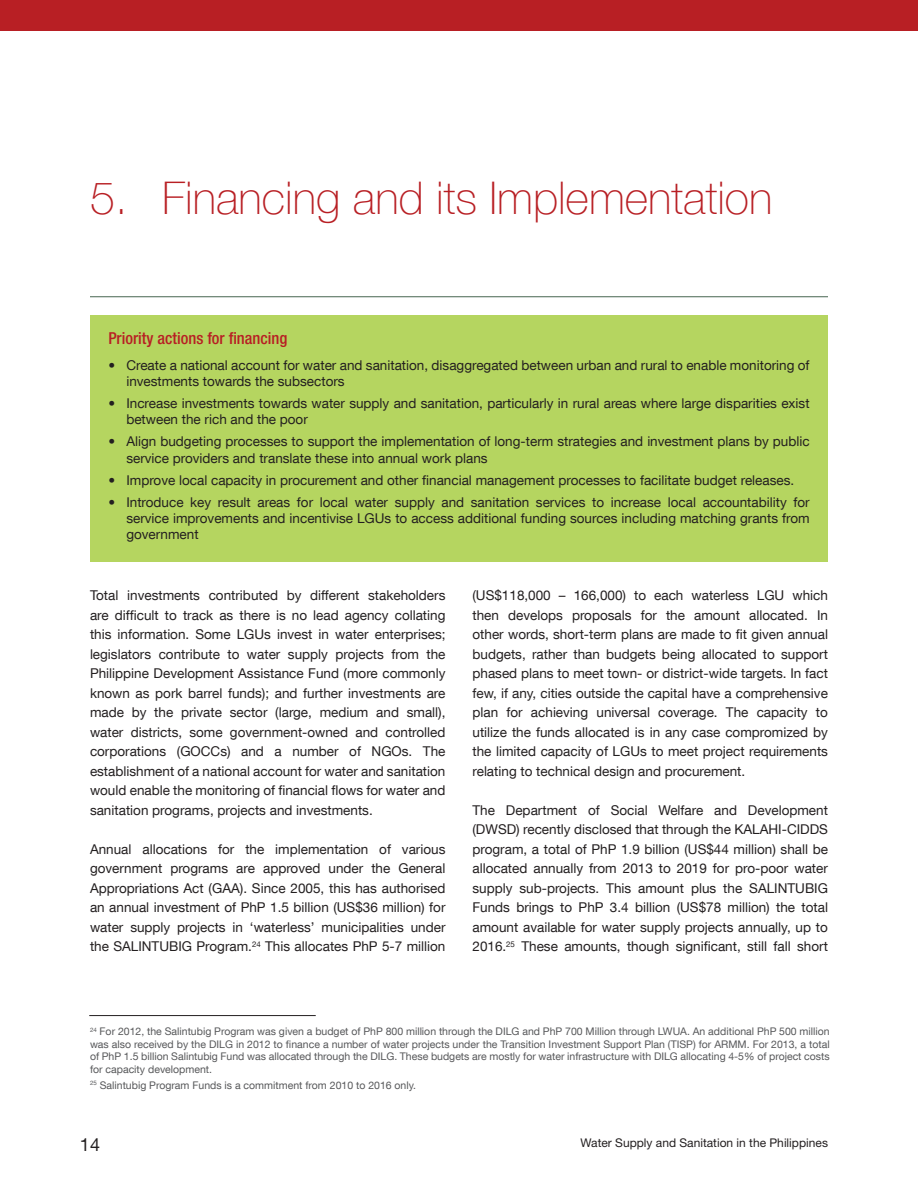
<style>
.page{position:relative;width:918px;height:1188px;background:#fff}
.page>*{position:absolute;margin:0;border:0;box-sizing:border-box;transform-origin:0 0}
.t1{font:100 45px "Helvetica Neue LT Com";color:#b81f24}
.t2{font:18px "Helvetica Neue LT Std";color:#231f20}
.t3{font:500 condensed 16.5px "Helvetica Neue LT Com";color:#b81f24}
.t4{font:13.5px/19.5px "Helvetica Neue LT Com";color:#231f20;text-align:justify}
.t5{font:12px "Helvetica Neue LT Std";color:#231f20}
.t6{font:10.5px/12.6px "Helvetica Neue LT Com";color:#57585a;text-align:justify}
</style>
<div class="page">
<div style="left:0;top:0;width:918px;height:31px;background:#b81f24"></div>
<hr style="left:90px;top:296px;width:738px;height:1px;background:#476650">
<hr style="left:89px;top:1015px;width:227px;height:1px;background:#231f20">
<div style="left:90px;top:315px;width:738px;height:247px;background:#b5d560"></div>
<h1 class="t1" style="left:90px;top:171px;width:684px">5. Financing and its Implementation</h1>
<p class="t3" style="left:108px;top:329px;width:180px">Priority actions for financing</p>
<p class="t4" style="left:126px;top:356px;width:685px;line-height:16.2px;text-indent:-18px">• Create a national account for water and sanitation, disaggregated between urban and rural to enable monitoring of investments towards the subsectors</p>
<p class="t4" style="left:126px;top:395px;width:685px;line-height:16.2px;text-indent:-18px">• Increase investments towards water supply and sanitation, particularly in rural areas where large disparities exist between the rich and the poor</p>
<p class="t4" style="left:126px;top:433px;width:685px;line-height:16.2px;text-indent:-18px">• Align budgeting processes to support the implementation of long-term strategies and investment plans by public service providers and translate these into annual work plans</p>
<p class="t4" style="left:108px;top:470px;width:687px">• Improve local capacity in procurement and other financial management processes to facilitate budget releases.</p>
<p class="t4" style="left:126px;top:494px;width:685px;line-height:16.2px;text-indent:-18px">• Introduce key result areas for local water supply and sanitation services to increase local accountability for service improvements and incentivise LGUs to access additional funding sources including matching grants from government</p>
<p class="t4" style="left:90px;top:585px;width:357px">Total investments contributed by different stakeholders are difficult to track as there is no lead agency collating this information. Some LGUs invest in water enterprises; legislators contribute to water supply projects from the Philippine Development Assistance Fund (more commonly known as pork barrel funds); and further investments are made by the private sector (large, medium and small), water districts, some government-owned and controlled corporations (GOCCs) and a number of NGOs. The establishment of a national account for water and sanitation would enable the monitoring of financial flows for water and sanitation programs, projects and investments.</p>
<p class="t4" style="left:90px;top:839px;width:357px">Annual allocations for the implementation of various government programs are approved under the General Appropriations Act (GAA). Since 2005, this has authorised an annual investment of PhP 1.5 billion (US$36 million) for water supply projects in ‘waterless’ municipalities under the SALINTUBIG Program.<sup>24</sup> This allocates PhP 5-7 million</p>
<p class="t4" style="left:472px;top:585px;width:357px">(US$118,000 – 166,000) to each waterless LGU which then develops proposals for the amount allocated. In other words, short-term plans are made to fit given annual budgets, rather than budgets being allocated to support phased plans to meet town- or district-wide targets. In fact few, if any, cities outside the capital have a comprehensive plan for achieving universal coverage. The capacity to utilize the funds allocated is in any case compromized by the limited capacity of LGUs to meet project requirements relating to technical design and procurement.</p>
<p class="t4" style="left:472px;top:800px;width:357px">The Department of Social Welfare and Development (DWSD) recently disclosed that through the KALAHI-CIDDS program, a total of PhP 1.9 billion (US$44 million) shall be allocated annually from 2013 to 2019 for pro-poor water supply sub-projects. This amount plus the SALINTUBIG Funds brings to PhP 3.4 billion (US$78 million) the total amount available for water supply projects annually, up to 2016.<sup>25</sup> These amounts, though significant, still fall short</p>
<p class="t6" style="left:90px;top:1025px;width:741px"><sup>24</sup> For 2012, the Salintubig Program was given a budget of PhP 800 million through the DILG and PhP 700 Million through LWUA. An additional PhP 500 million was also received by the DILG in 2012 to finance a number of water projects under the Transition Investment Support Plan (TISP) for ARMM. For 2013, a total of PhP 1.5 billion Salintubig Fund was allocated through the DILG. These budgets are mostly for water infrastructure with DILG allocating 4-5% of project costs for capacity development.</p>
<p class="t6" style="left:90px;top:1078px;width:328px"><sup>25</sup> Salintubig Program Funds is a commitment from 2010 to 2016 only.</p>
<h2 class="t2" style="left:80px;top:1134px;width:22px">14</h2>
<p class="t5" style="left:581px;top:1136px;width:249px">Water Supply and Sanitation in the Philippines</p>
</div>
